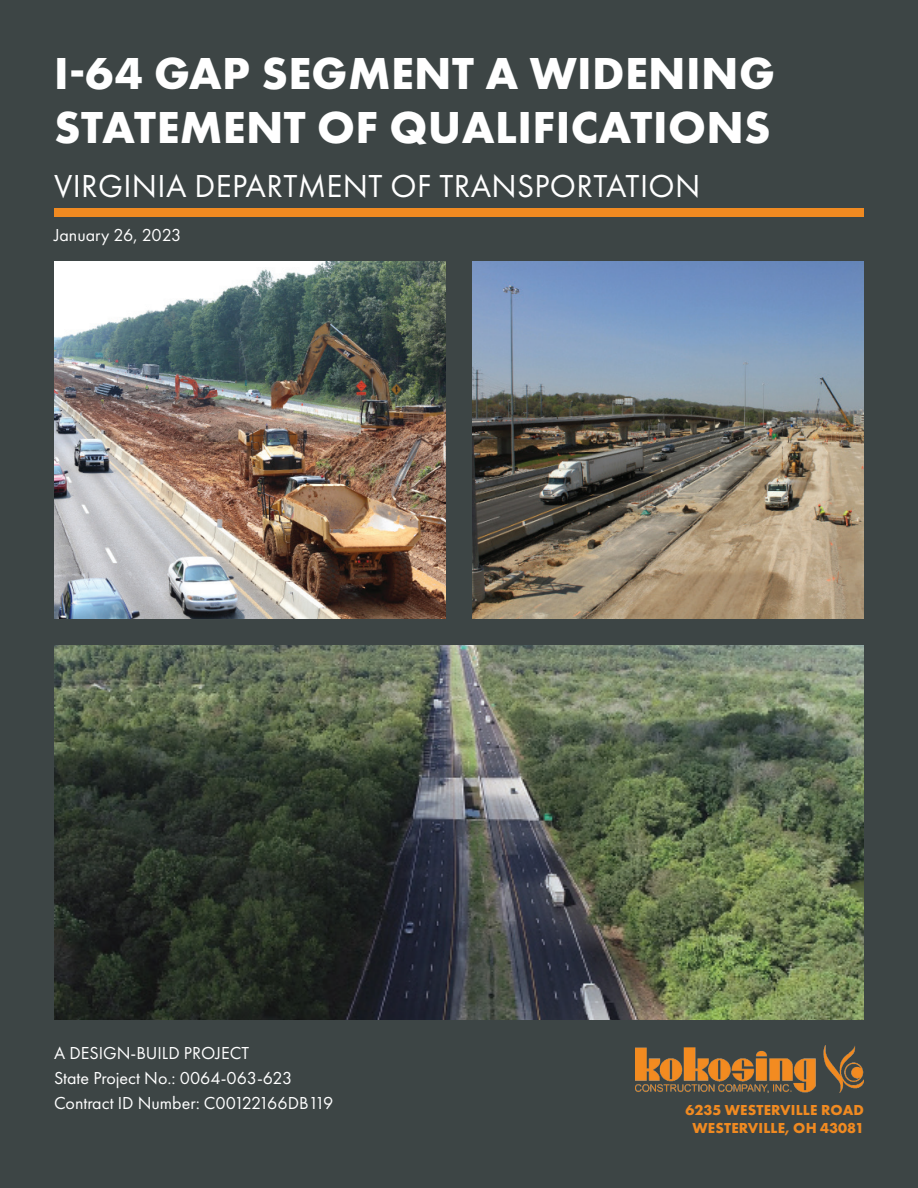
<style>
.page{position:relative;width:918px;height:1188px;background:#3d4545}
.page>*{position:absolute;margin:0;border:0;box-sizing:border-box;transform-origin:0 0}
.t1{font:700 46.5px/54px "Futura PT";letter-spacing:.01em;color:#fff}
.t2{font:33px "Futura PT";letter-spacing:.01em;color:#fff}
.t3{font:18px/25px "Futura PT";color:#fff}
.t4{font:700 15px/18px "Futura PT";letter-spacing:.01em;color:#f08a21;text-align:center}
</style>
<div class="page">
<div style="left:54px;top:208px;width:810px;height:9px;background:#f08a21"></div>
<img style="left:54px;top:261px;width:392px;height:357px">
<img style="left:472px;top:261px;width:392px;height:357px">
<img style="left:54px;top:645px;width:810px;height:374px">
<img style="left:636px;top:1045px;width:228px;height:47px">
<h1 class="t1" style="left:54px;top:46px;width:722px">I-64 GAP SEGMENT A WIDENING<br>STATEMENT OF QUALIFICATIONS</h1>
<h2 class="t2" style="left:54px;top:166px;width:648px">VIRGINIA DEPARTMENT OF TRANSPORTATION</h2>
<p class="t3" style="left:54px;top:222px;width:129px">January 26, 2023</p>
<p class="t3" style="left:54px;top:1040px;width:281px">A DESIGN-BUILD PROJECT<br>State Project No.: 0064-063-623<br>Contract ID Number: C00122166DB119</p>
<p class="t4" style="left:685px;top:1100px;width:180px">6235 WESTERVILLE ROAD<br>WESTERVILLE, OH 43081</p>
</div>
